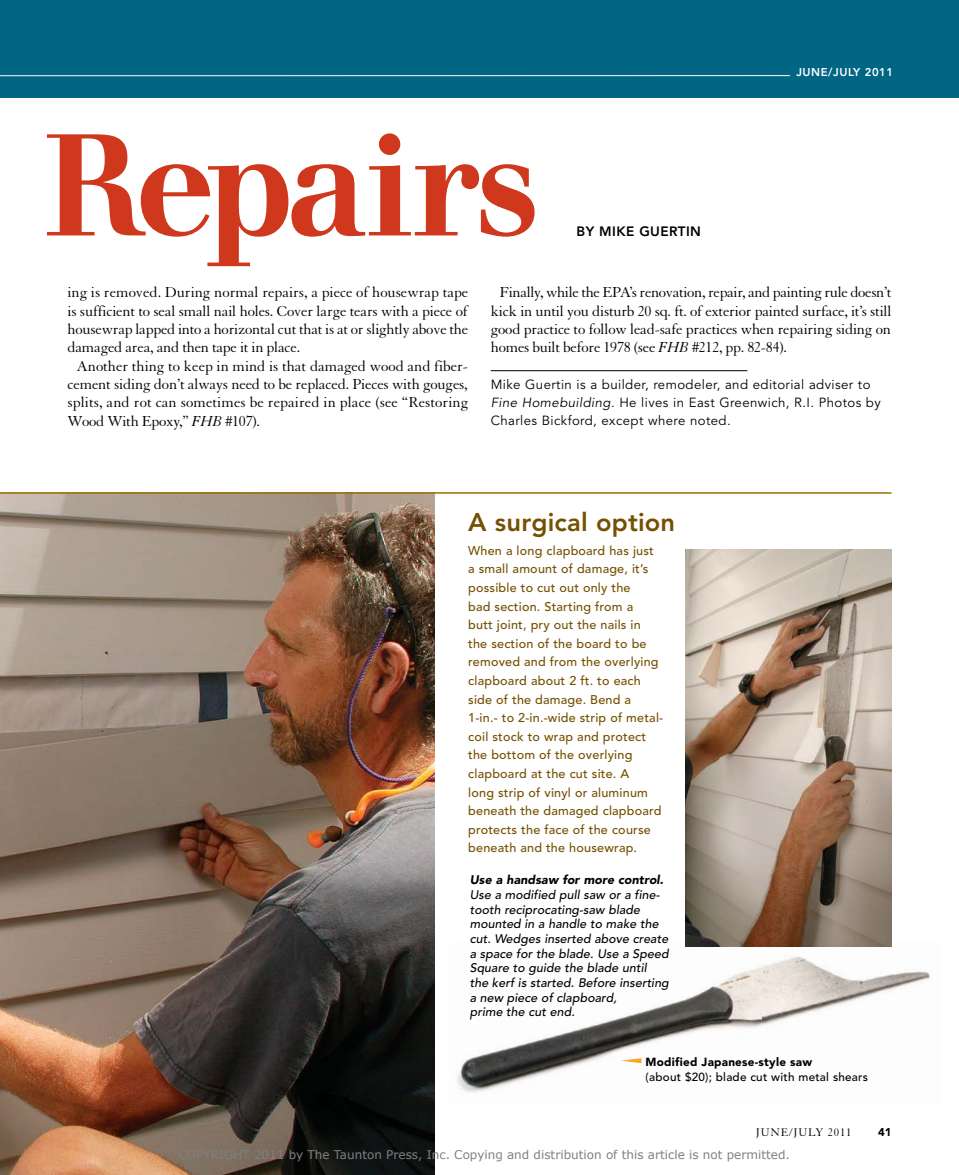
<style>
.page{position:relative;width:959px;height:1175px;background:#fff}
.page>*{position:absolute;margin:0;border:0;box-sizing:border-box;transform-origin:0 0}
.t1{font:500 151.5px "Walbaum EFOP";letter-spacing:-.045em;color:#cf381d}
.t2{font:800 25.5px "Avenir LT Std";letter-spacing:.005em;color:#755000}
.t3{font:15.75px/18.3px "Granjon LT Std";letter-spacing:-.01em;color:#000;text-align:justify}
.t4{font:800 13.5px "Avenir LT Std";letter-spacing:.03em;color:#000}
.t5{font:13.2px/18.3px "Avenir LT Std";letter-spacing:.03em;color:#000}
.t6{font:500 12.6px/18.6px "Avenir LT Std";letter-spacing:.015em;color:#755000}
.t7{font:italic 500 12.3px/14.7px "Avenir LT Std";letter-spacing:.005em;color:#000}
.t8{font:italic 900 12.3px "Avenir LT Std";letter-spacing:.005em;color:#000}
.t9{font:12px "Verdana";color:#808080}
.t10{font:12px "Granjon LT Std";letter-spacing:.07em;color:#000}
.t11{font:500 11.7px "Avenir LT Std";letter-spacing:.02em;color:#000}
.t12{font:900 11.7px "Avenir LT Std";letter-spacing:.02em;color:#000}
.t13{font:800 11.25px "Avenir LT Std";letter-spacing:.05em;color:#fff}
.t14{font:900 11.25px "Avenir LT Std";color:#000}
.s1{font-style:italic}
</style>
<div class="page">
<img style="left:0;top:494px;width:434px;height:680px">
<div style="left:0;top:0;width:958px;height:97px;background:#006684"></div>
<hr style="left:0;top:75px;width:790px;height:1px;background:#fff">
<img style="left:457px;top:942px;width:474px;height:151px">
<img style="left:685px;top:549px;width:206px;height:397px">
<svg style="left:621px;top:1058px;width:20px;height:5px"></svg>
<hr style="left:490px;top:370px;width:257px;height:1px;background:#000">
<hr style="left:0;top:492px;width:891px;height:2px;background:#9d6e00">
<h1 class="t1" style="left:41px;top:104px;width:500px">Repairs</h1>
<p class="t4" style="left:576px;top:223px;width:126px">BY MIKE GUERTIN</p>
<p class="t13" style="left:796px;top:66px;width:98px">JUNE/JULY 2011</p>
<p class="t3" style="left:68px;top:284px;width:402px">ing is removed. During normal repairs, a piece of housewrap tape</p>
<p class="t3" style="left:68px;top:302px;width:402px">is sufficient to seal small nail holes. Cover large tears with a piece of</p>
<p class="t3" style="left:68px;top:320px;width:402px">housewrap lapped into a horizontal cut that is at or slightly above the</p>
<p class="t3" style="left:68px;top:338px;width:234px">damaged area, and then tape it in place.</p>
<p class="t3" style="left:76px;top:357px;width:393px">Another thing to keep in mind is that damaged wood and fiber-</p>
<p class="t3" style="left:68px;top:375px;width:402px">cement siding don’t always need to be replaced. Pieces with gouges,</p>
<p class="t3" style="left:68px;top:393px;width:402px">splits, and rot can sometimes be repaired in place (see “Restoring</p>
<p class="t3" style="left:68px;top:412px;width:194px">Wood With Epoxy,” <span class="s1">FHB</span> #107).</p>
<p class="t3" style="left:491px;top:284px;width:402px;text-indent:9px">Finally, while the EPA’s renovation, repair, and painting rule doesn’t kick in until you disturb 20 sq. ft. of exterior painted surface, it’s still good practice to follow lead-safe practices when repairing siding on homes built before 1978 (see <span class="s1">FHB</span> #212, pp. 82-84).</p>
<p class="t5" style="left:490px;top:375px;width:391px">Mike Guertin is a builder, remodeler, and editorial adviser to<br><span class="s1">Fine Homebuilding</span>. He lives in East Greenwich, R.I. Photos by<br>Charles Bickford, except where noted.</p>
<h2 class="t2" style="left:468px;top:506px;width:208px">A surgical option</h2>
<p class="t6" style="left:468px;top:541px;width:196px">When a long clapboard has just a small amount of damage, it’s possible to cut out only the<br>bad section. Starting from a<br>butt joint, pry out the nails in<br>the section of the board to be removed and from the overlying clapboard about 2 ft. to each side of the damage. Bend a<br>1-in.- to 2-in.-wide strip of metal&shy;coil stock to wrap and protect the bottom of the overlying clapboard at the cut site. a<br>long strip of vinyl or aluminum beneath the damaged clapboard protects the face of the course beneath and the housewrap.</p>
<p class="t8" style="left:470px;top:872px;width:195px">Use a handsaw for more control.</p>
<p class="t7" style="left:470px;top:887px;width:201px">Use a modified pull saw or a fine&shy;tooth reciprocating-saw blade mounted in a handle to make the cut. Wedges inserted above create a space for the blade. Use a Speed<br>Square to guide the blade until<br>the kerf is started. Before inserting a new piece of clapboard,<br>prime the cut end.</p>
<p class="t12" style="left:645px;top:1054px;width:168px">Modified Japanese-style saw</p>
<p class="t11" style="left:645px;top:1070px;width:224px">(about $20); blade cut with metal shears</p>
<p class="t10" style="left:755px;top:1126px;width:97px">JUNE/JULY 2011</p>
<p class="t14" style="left:878px;top:1125px;width:15px">41</p>
<p class="t9" style="left:178px;top:1147px;width:613px">COPYRIGHT 2011 by The Taunton Press, Inc. Copying and distribution of this article is not permitted.</p>
</div>
